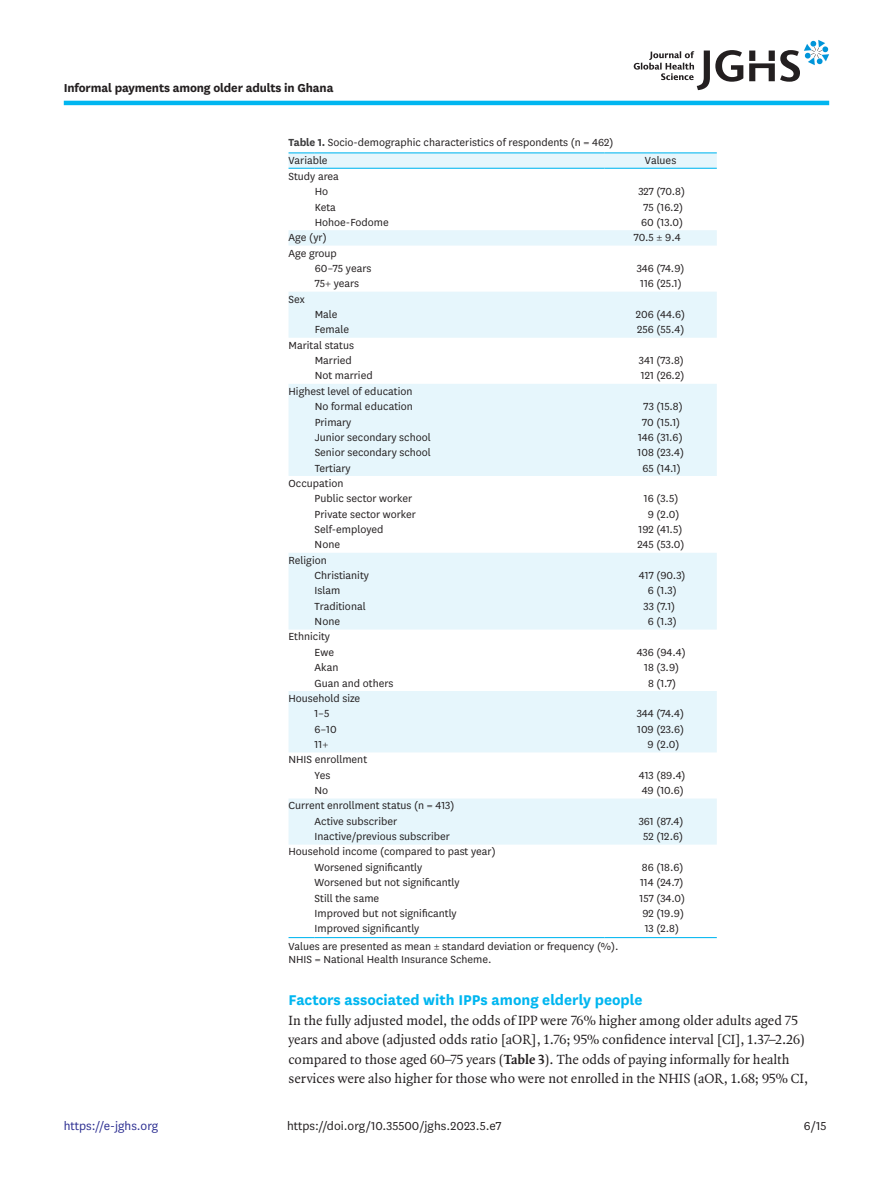
<style>
.page{position:relative;width:893px;height:1191px;background:#fff}
.page>*{position:absolute;margin:0;border:0;box-sizing:border-box;transform-origin:0 0}
.body_title2{font:700 16.5px "National";color:#00b6f0}
.body_p_first{font:14.25px/19.5px "Quadraat OT";color:#231f20}
.doi_running_footer{font:13.5px "National";color:#231f20}
.alt-title-type{font:700 13.5px "National";letter-spacing:-.01em;color:#231f20}
.t1{font:13.5px "National";color:#2e3092}
.tbody_entry{font:12px "National";color:#231f20}
.table-wrap_caption{font:12px "National";color:#231f20}
.table-wrap-foot_p_fi{font:12px "National";color:#231f20}
.table-wrap-foot_p{font:12px "National";color:#231f20}
.thead_entry{font:12px "National";color:#231f20}
.s1{font-weight:700;color:#3e3e3f}
.s2{font-weight:700}
</style>
<div class="page">
<hr style="left:64px;top:101px;width:765px;height:4px;background:#00b6f0">
<svg style="left:634px;top:40px;width:195px;height:50px"></svg>
<svg style="left:289px;top:153px;width:428px;height:691px;fill:#e6f6fc"></svg>
<svg style="left:289px;top:152px;width:26px;height:1px"></svg>
<hr style="left:315px;top:152px;width:289px;height:1px;background:#00b6f0">
<hr style="left:604px;top:152px;width:113px;height:1px;background:#00b6f0">
<svg style="left:289px;top:168px;width:26px;height:1px"></svg>
<hr style="left:315px;top:168px;width:289px;height:1px;background:#00b6f0">
<hr style="left:604px;top:168px;width:113px;height:1px;background:#00b6f0">
<svg style="left:289px;top:937px;width:26px;height:1px"></svg>
<hr style="left:315px;top:937px;width:289px;height:1px;background:#00b6f0">
<hr style="left:604px;top:937px;width:113px;height:1px;background:#00b6f0">
<p class="alt-title-type" style="left:64px;top:78px;width:271px">Informal payments among older adults in Ghana</p>
<p class="t1" style="left:64px;top:1116px;width:96px">https://e-jghs.org</p>
<p class="table-wrap_caption" style="left:289px;top:135px;width:326px"><span class="s1">Table 1.</span> Socio-demographic characteristics of respondents (n = 462)</p>
<p class="thead_entry" style="left:289px;top:152px;width:41px">Variable</p>
<p class="thead_entry" style="left:645px;top:152px;width:33px">Values</p>
<p class="tbody_entry" style="left:289px;top:168px;width:52px">Study area</p>
<p class="tbody_entry" style="left:315px;top:184px;width:15px">Ho</p>
<p class="tbody_entry" style="left:638px;top:184px;width:48px">327 (70.8)</p>
<p class="tbody_entry" style="left:315px;top:199px;width:23px">Keta</p>
<p class="tbody_entry" style="left:644px;top:199px;width:41px">75 (16.2)</p>
<p class="tbody_entry" style="left:315px;top:214px;width:76px">Hohoe-Fodome</p>
<p class="tbody_entry" style="left:641px;top:214px;width:43px">60 (13.0)</p>
<p class="tbody_entry" style="left:289px;top:230px;width:40px">Age (yr)</p>
<p class="tbody_entry" style="left:634px;top:230px;width:48px">70.5 ± 9.4</p>
<p class="tbody_entry" style="left:289px;top:245px;width:50px">Age group</p>
<p class="tbody_entry" style="left:315px;top:260px;width:58px">60–75 years</p>
<p class="tbody_entry" style="left:637px;top:260px;width:49px">346 (74.9)</p>
<p class="tbody_entry" style="left:315px;top:276px;width:46px">75+ years</p>
<p class="tbody_entry" style="left:640px;top:276px;width:43px">116 (25.1)</p>
<p class="tbody_entry" style="left:289px;top:291px;width:18px">Sex</p>
<p class="tbody_entry" style="left:315px;top:306px;width:24px">Male</p>
<p class="tbody_entry" style="left:636px;top:306px;width:51px">206 (44.6)</p>
<p class="tbody_entry" style="left:315px;top:322px;width:36px">Female</p>
<p class="tbody_entry" style="left:637px;top:322px;width:49px">256 (55.4)</p>
<p class="tbody_entry" style="left:288px;top:337px;width:67px">Marital status</p>
<p class="tbody_entry" style="left:315px;top:353px;width:39px">Married</p>
<p class="tbody_entry" style="left:639px;top:353px;width:46px">341 (73.8)</p>
<p class="tbody_entry" style="left:315px;top:368px;width:60px">Not married</p>
<p class="tbody_entry" style="left:641px;top:368px;width:45px">121 (26.2)</p>
<p class="tbody_entry" style="left:288px;top:383px;width:125px">Highest level of education</p>
<p class="tbody_entry" style="left:315px;top:399px;width:100px">No formal education</p>
<p class="tbody_entry" style="left:644px;top:399px;width:41px">73 (15.8)</p>
<p class="tbody_entry" style="left:315px;top:414px;width:38px">Primary</p>
<p class="tbody_entry" style="left:642px;top:414px;width:40px">70 (15.1)</p>
<p class="tbody_entry" style="left:315px;top:429px;width:118px">Junior secondary school</p>
<p class="tbody_entry" style="left:638px;top:429px;width:46px">146 (31.6)</p>
<p class="tbody_entry" style="left:315px;top:445px;width:118px">Senior secondary school</p>
<p class="tbody_entry" style="left:638px;top:445px;width:48px">108 (23.4)</p>
<p class="tbody_entry" style="left:315px;top:460px;width:38px">Tertiary</p>
<p class="tbody_entry" style="left:642px;top:460px;width:40px">65 (14.1)</p>
<p class="tbody_entry" style="left:288px;top:475px;width:56px">Occupation</p>
<p class="tbody_entry" style="left:315px;top:491px;width:99px">Public sector worker</p>
<p class="tbody_entry" style="left:644px;top:491px;width:36px">16 (3.5)</p>
<p class="tbody_entry" style="left:315px;top:506px;width:103px">Private sector worker</p>
<p class="tbody_entry" style="left:648px;top:506px;width:33px">9 (2.0)</p>
<p class="tbody_entry" style="left:315px;top:521px;width:70px">Self-employed</p>
<p class="tbody_entry" style="left:639px;top:521px;width:45px">192 (41.5)</p>
<p class="tbody_entry" style="left:315px;top:537px;width:27px">None</p>
<p class="tbody_entry" style="left:637px;top:537px;width:49px">245 (53.0)</p>
<p class="tbody_entry" style="left:288px;top:552px;width:40px">Religion</p>
<p class="tbody_entry" style="left:315px;top:567px;width:56px">Christianity</p>
<p class="tbody_entry" style="left:639px;top:567px;width:48px">417 (90.3)</p>
<p class="tbody_entry" style="left:315px;top:583px;width:27px">Islam</p>
<p class="tbody_entry" style="left:648px;top:583px;width:30px">6 (1.3)</p>
<p class="tbody_entry" style="left:315px;top:598px;width:53px">Traditional</p>
<p class="tbody_entry" style="left:643px;top:598px;width:33px">33 (7.1)</p>
<p class="tbody_entry" style="left:315px;top:613px;width:27px">None</p>
<p class="tbody_entry" style="left:648px;top:613px;width:30px">6 (1.3)</p>
<p class="tbody_entry" style="left:288px;top:629px;width:43px">Ethnicity</p>
<p class="tbody_entry" style="left:315px;top:644px;width:21px">Ewe</p>
<p class="tbody_entry" style="left:637px;top:644px;width:50px">436 (94.4)</p>
<p class="tbody_entry" style="left:315px;top:659px;width:25px">Akan</p>
<p class="tbody_entry" style="left:644px;top:659px;width:36px">18 (3.9)</p>
<p class="tbody_entry" style="left:315px;top:675px;width:80px">Guan and others</p>
<p class="tbody_entry" style="left:648px;top:675px;width:29px">8 (1.7)</p>
<p class="tbody_entry" style="left:288px;top:690px;width:73px">Household size</p>
<p class="tbody_entry" style="left:315px;top:706px;width:16px">1–5</p>
<p class="tbody_entry" style="left:637px;top:706px;width:49px">344 (74.4)</p>
<p class="tbody_entry" style="left:315px;top:721px;width:24px">6–10</p>
<p class="tbody_entry" style="left:637px;top:721px;width:49px">109 (23.6)</p>
<p class="tbody_entry" style="left:315px;top:736px;width:15px">11+</p>
<p class="tbody_entry" style="left:648px;top:736px;width:33px">9 (2.0)</p>
<p class="tbody_entry" style="left:288px;top:752px;width:80px">NHIS enrollment</p>
<p class="tbody_entry" style="left:315px;top:767px;width:17px">Yes</p>
<p class="tbody_entry" style="left:639px;top:767px;width:48px">413 (89.4)</p>
<p class="tbody_entry" style="left:315px;top:782px;width:15px">No</p>
<p class="tbody_entry" style="left:642px;top:782px;width:44px">49 (10.6)</p>
<p class="tbody_entry" style="left:288px;top:798px;width:167px">Current enrollment status (n = 413)</p>
<p class="tbody_entry" style="left:315px;top:813px;width:84px">Active subscriber</p>
<p class="tbody_entry" style="left:639px;top:813px;width:46px">361 (87.4)</p>
<p class="tbody_entry" style="left:315px;top:828px;width:137px">Inactive/previous subscriber</p>
<p class="tbody_entry" style="left:643px;top:828px;width:41px">52 (12.6)</p>
<p class="tbody_entry" style="left:288px;top:844px;width:209px">Household income (compared to past year)</p>
<p class="tbody_entry" style="left:315px;top:859px;width:109px">Worsened significantly</p>
<p class="tbody_entry" style="left:642px;top:859px;width:43px">86 (18.6)</p>
<p class="tbody_entry" style="left:315px;top:874px;width:146px">Worsened but not significantly</p>
<p class="tbody_entry" style="left:640px;top:874px;width:45px">114 (24.7)</p>
<p class="tbody_entry" style="left:315px;top:890px;width:66px">Still the same</p>
<p class="tbody_entry" style="left:639px;top:890px;width:47px">157 (34.0)</p>
<p class="tbody_entry" style="left:315px;top:905px;width:144px">Improved but not significantly</p>
<p class="tbody_entry" style="left:642px;top:905px;width:43px">92 (19.9)</p>
<p class="tbody_entry" style="left:315px;top:920px;width:106px">Improved significantly</p>
<p class="tbody_entry" style="left:645px;top:920px;width:36px">13 (2.8)</p>
<p class="table-wrap-foot_p_fi" style="left:288px;top:938px;width:332px">Values are presented as mean ± standard deviation or frequency (%).</p>
<p class="table-wrap-foot_p" style="left:288px;top:951px;width:205px">NHIS = National Health Insurance Scheme.</p>
<p class="body_title2" style="left:289px;top:988px;width:355px">Factors associated with IPPs among elderly people</p>
<p class="body_p_first" style="left:289px;top:1010px;width:521px">In the fully adjusted model, the odds of IPP were 76% higher among older adults aged 75 years and above (adjusted odds ratio [aOR], 1.76; 95% confidence interval [CI], 1.37–2.26) compared to those aged 60–75 years (<span class="s2">Table 3</span>). The odds of paying informally for health services were also higher for those who were not enrolled in the NHIS (aOR, 1.68; 95% CI,</p>
<p class="doi_running_footer" style="left:287px;top:1116px;width:216px">https://doi.org/10.35500/jghs.2023.5.e7</p>
<p class="doi_running_footer" style="left:804px;top:1116px;width:24px">6/15</p>
</div>
